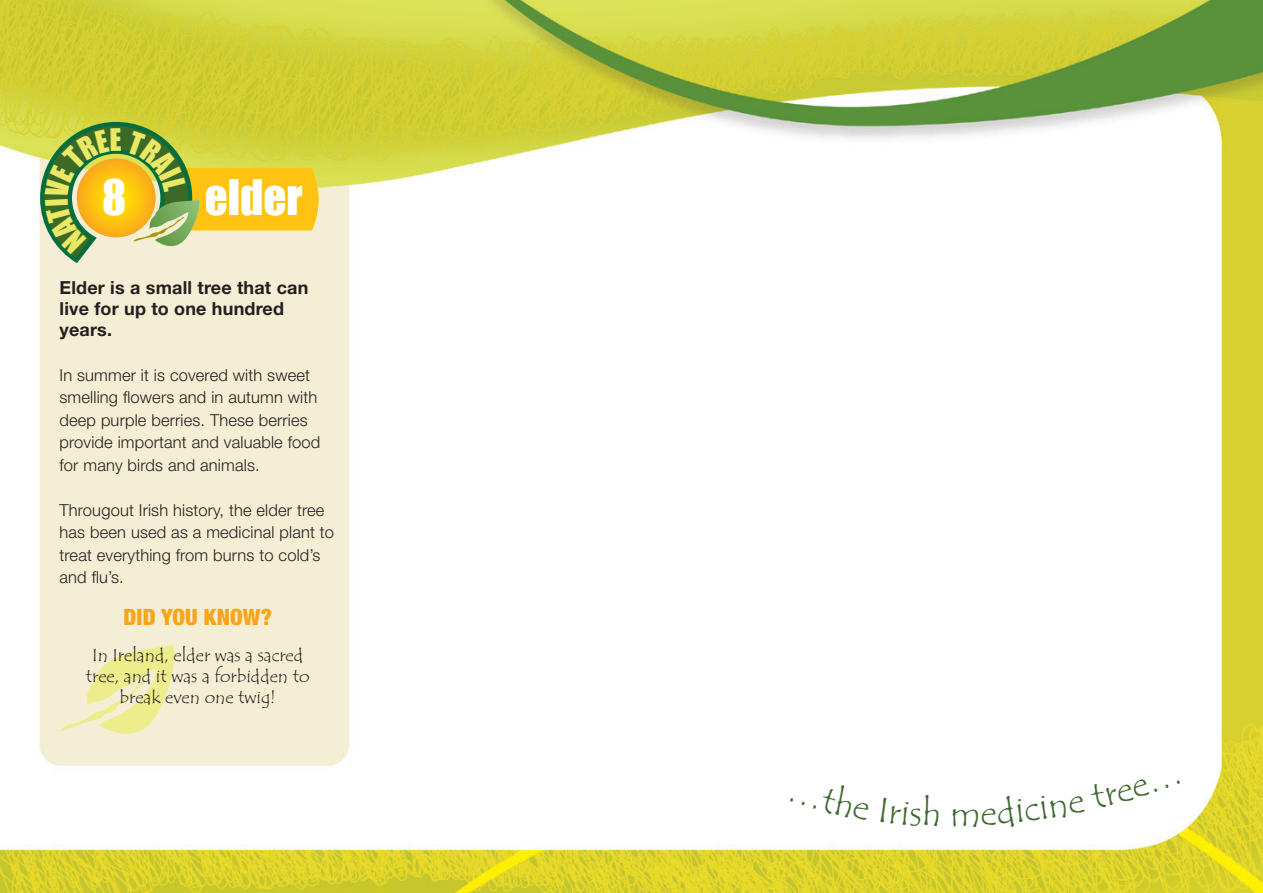
<style>
.page{position:relative;width:1263px;height:893px;background:#fff}
.page>*{position:absolute;margin:0;border:0;box-sizing:border-box;transform-origin:0 0}
.t1{font:45px "Impact";color:#fff}
.t2{font:900 condensed 22.5px "Helvetica Neue";letter-spacing:.01em;color:#f9a51b}
.t3{font:18px/21px "Tempus Sans ITC";color:#231f20;text-align:center}
.t4{font:700 18px/21px "Helvetica Neue";letter-spacing:.01em;color:#231f20}
.t5{font:300 16.5px/22.5px "Helvetica Neue";letter-spacing:.01em;color:#231f20}
</style>
<div class="page">
<img style="left:0;top:0;width:1263px;height:893px">
<svg style="left:59px;top:644px;width:120px;height:106px;background:#f1eeba"></svg>
<svg style="left:40px;top:122px;width:279px;height:141px;background:#c3bd50"></svg>
<svg style="left:790px;top:785px;width:79px;height:35px"></svg>
<svg style="left:880px;top:795px;width:59px;height:32px"></svg>
<svg style="left:952px;top:778px;width:228px;height:50px"></svg>
<h1 class="t1" style="left:102px;top:162px;width:26px">8</h1>
<h1 class="t1" style="left:205px;top:162px;width:99px">elder</h1>
<p class="t4" style="left:60px;top:277px;width:250px">Elder is a small tree that can live for up to one hundred years.</p>
<p class="t5" style="left:60px;top:363px;width:262px">In summer it is covered with sweet smelling flowers and in autumn with deep purple berries. These berries provide important and valuable food for many birds and animals.</p>
<p class="t5" style="left:60px;top:498px;width:276px">Througout Irish history, the elder tree has been used as a medicinal plant to treat everything from burns to cold’s and flu’s.</p>
<h2 class="t2" style="left:123px;top:603px;width:150px">DID YOU KNOW?</h2>
<p class="t3" style="left:86px;top:645px;width:225px">In Ireland, elder was a sacred tree, and it was a forbidden to break even one twig!</p>
</div>
